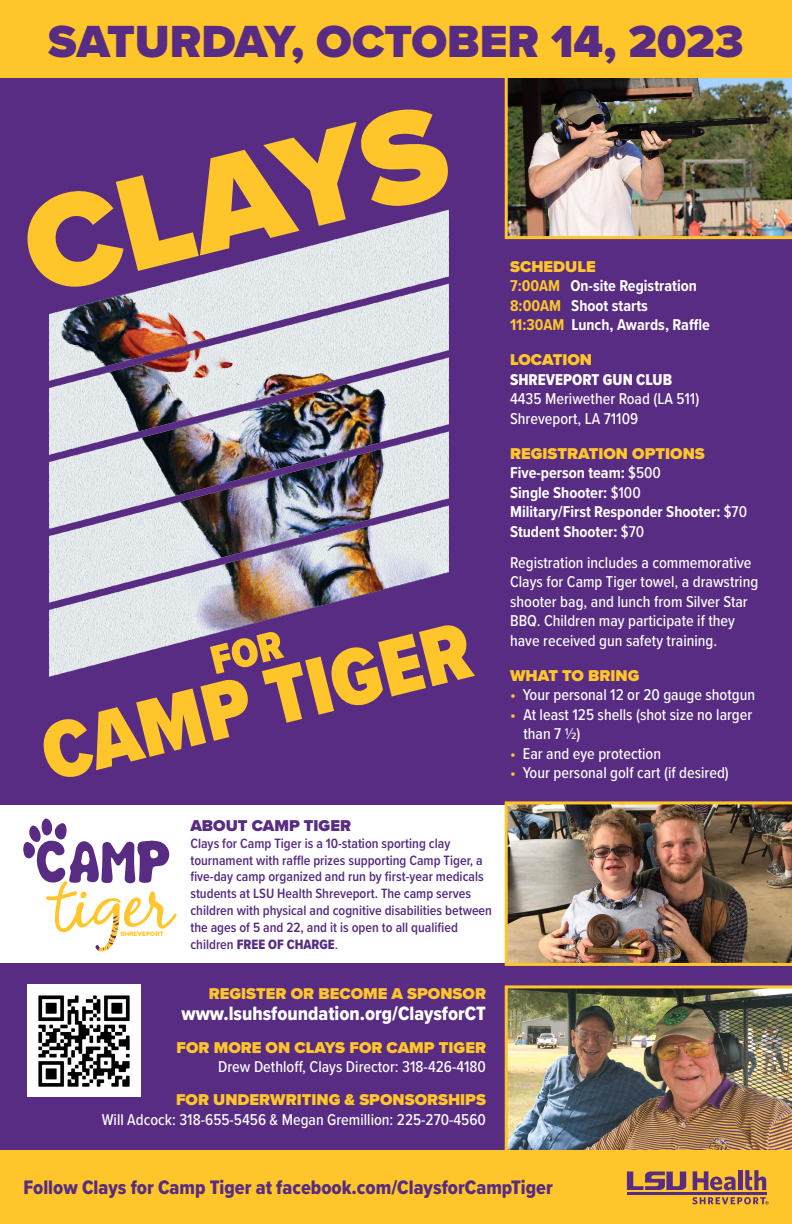
<style>
.page{position:relative;width:792px;height:1224px;background:#582c82}
.page>*{position:absolute;margin:0;border:0;box-sizing:border-box;transform-origin:0 0}
.t1{font:900 137.7px "Proxima Nova";color:#fec62a}
.t2{font:900 84px "Proxima Nova Cond";color:#fec62a}
.t3{font:900 46.7px "Proxima Nova";color:#582c82}
.t4{font:20.2px "Proxima Nova Cond Extrabld";color:#582c82}
.t5{font:20px "Proxima Nova Cond Extrabld";color:#fff}
.t6{font:500 16.2px/19.5px "Proxima Nova Cond";color:#fff}
.t7{font:700 16.2px "Proxima Nova Cond";color:#fff}
.t8{font:900 16.2px "Proxima Nova";color:#fec62a}
.t9{font:16.2px "Proxima Nova Cond Extrabld";color:#fff}
.t10{font:900 16.2px "Proxima Nova";color:#582c82}
.t11{font:600 14px/16.8px "Proxima Nova Cond";color:#582c82}
.t12{font:6.6px "Proxima Nova Extrabld";color:#fec62a}
.s1{font-family:"Proxima Nova Cond Extrabld";font-weight:400}
.s2{font-weight:500}
.s3{color:#fec62a}
</style>
<div class="page">
<img style="left:505px;top:78px;width:287px;height:161px">
<img style="left:505px;top:985px;width:287px;height:166px">
<img style="left:49px;top:209px;width:400px;height:468px">
<div style="left:0;top:805px;width:517px;height:158px;background:#fff"></div>
<img style="left:505px;top:801px;width:287px;height:165px">
<svg style="left:23px;top:818px;width:154px;height:133px"></svg>
<div style="left:0;top:0;width:792px;height:78px;background:#fec62a"></div>
<div style="left:0;top:1151px;width:792px;height:73px;background:#fec62a"></div>
<img style="left:27px;top:985px;width:114px;height:112px">
<hr style="left:627px;top:1192px;width:139px;height:3px;background:#582c82">
<svg style="left:627px;top:1172px;width:59px;height:18px"></svg>
<svg style="left:693px;top:1171px;width:43px;height:19px"></svg>
<hr style="left:738px;top:1170px;width:4px;height:20px;background:#582c82">
<svg style="left:745px;top:1170px;width:21px;height:20px"></svg>
<svg style="left:693px;top:1197px;width:76px;height:7px"></svg>
<svg style="left:210px;top:630px;width:74px;height:44px"></svg>
<p class="t3" style="left:48px;top:6px;width:697px">SATURDAY, OCTOBER 14, 2023</p>
<p class="t1" style="left:2px;top:152px;width:432px;rotate:-14deg">CLAYS</p>
<p class="t2" style="left:28px;top:695px;width:441px;rotate:-14deg">CAMP TIGER</p>
<p class="t12" style="left:120px;top:929px;width:45px">SHREVEPORT</p>
<p class="t10" style="left:190px;top:813px;width:162px">ABOUT CAMP TIGER</p>
<p class="t11" style="left:190px;top:834px;width:303px">Clays for Camp Tiger is a 10-station sporting clay tournament with raffle prizes supporting Camp Tiger, a five-day camp organized and run by first-year medicals students at LSU Health Shreveport. The camp serves children with physical and cognitive disabilities between the ages of 5 and 22, and it is open to all qualified children <span class="s1">FREE OF CHARGE</span><span class="s2">.</span></p>
<p class="t8" style="left:209px;top:982px;width:279px">REGISTER OR BECOME A SPONSOR</p>
<p class="t5" style="left:181px;top:998px;width:306px">www.lsuhsfoundation.org/ClaysforCT</p>
<p class="t8" style="left:177px;top:1035px;width:311px">FOR MORE ON CLAYS FOR CAMP TIGER</p>
<p class="t6" style="left:218px;top:1056px;width:269px">Drew Dethloff, Clays Director: 318-426-4180</p>
<p class="t8" style="left:176px;top:1088px;width:312px">FOR UNDERWRITING &amp; SPONSORSHIPS</p>
<p class="t6" style="left:102px;top:1109px;width:386px">Will Adcock: 318-655-5456 &amp; Megan Gremillion: 225-270-4560</p>
<p class="t8" style="left:510px;top:254px;width:87px">SCHEDULE</p>
<p class="t7" style="left:510px;top:274px;width:188px"><span class="s3">7:00AM</span> On-site Registration</p>
<p class="t7" style="left:510px;top:293px;width:139px"><span class="s3">8:00AM</span> Shoot starts</p>
<p class="t7" style="left:510px;top:313px;width:201px"><span class="s3">11:30AM</span> Lunch, Awards, Raffle</p>
<p class="t8" style="left:510px;top:348px;width:83px">LOCATION</p>
<p class="t9" style="left:510px;top:367px;width:163px">SHREVEPORT GUN CLUB</p>
<p class="t6" style="left:510px;top:389px;width:191px">4435 Meriwether Road (LA 511)</p>
<p class="t6" style="left:510px;top:408px;width:130px">Shreveport, LA 71109</p>
<p class="t8" style="left:510px;top:441px;width:196px">REGISTRATION OPTIONS</p>
<p class="t7" style="left:510px;top:461px;width:152px">Five-person team: <span class="s2">$500</span></p>
<p class="t7" style="left:510px;top:480px;width:132px">Single Shooter: <span class="s2">$100</span></p>
<p class="t7" style="left:510px;top:500px;width:238px">Military/First Responder Shooter: <span class="s2">$70</span></p>
<p class="t7" style="left:510px;top:519px;width:136px">Student Shooter: <span class="s2">$70</span></p>
<p class="t6" style="left:510px;top:552px;width:250px">Registration includes a commemorative Clays for Camp Tiger towel, a drawstring shooter bag, and lunch from Silver Star BBQ. Children may participate if they have received gun safety training.</p>
<p class="t8" style="left:510px;top:663px;width:131px">WHAT TO BRING</p>
<p class="t6" style="left:510px;top:684px;width:247px"><span class="s3">•</span> Your personal 12 or 20 gauge shotgun</p>
<p class="t6" style="left:523px;top:704px;width:230px;text-indent:-13px"><span class="s3">•</span> At least 125 shells (shot size no larger than 7 ½)</p>
<p class="t6" style="left:510px;top:743px;width:153px"><span class="s3">•</span> Ear and eye protection</p>
<p class="t6" style="left:510px;top:762px;width:220px"><span class="s3">•</span> Your personal golf cart (if desired)</p>
<p class="t4" style="left:23px;top:1172px;width:531px">Follow Clays for Camp Tiger at facebook.com/ClaysforCampTiger</p>
</div>
